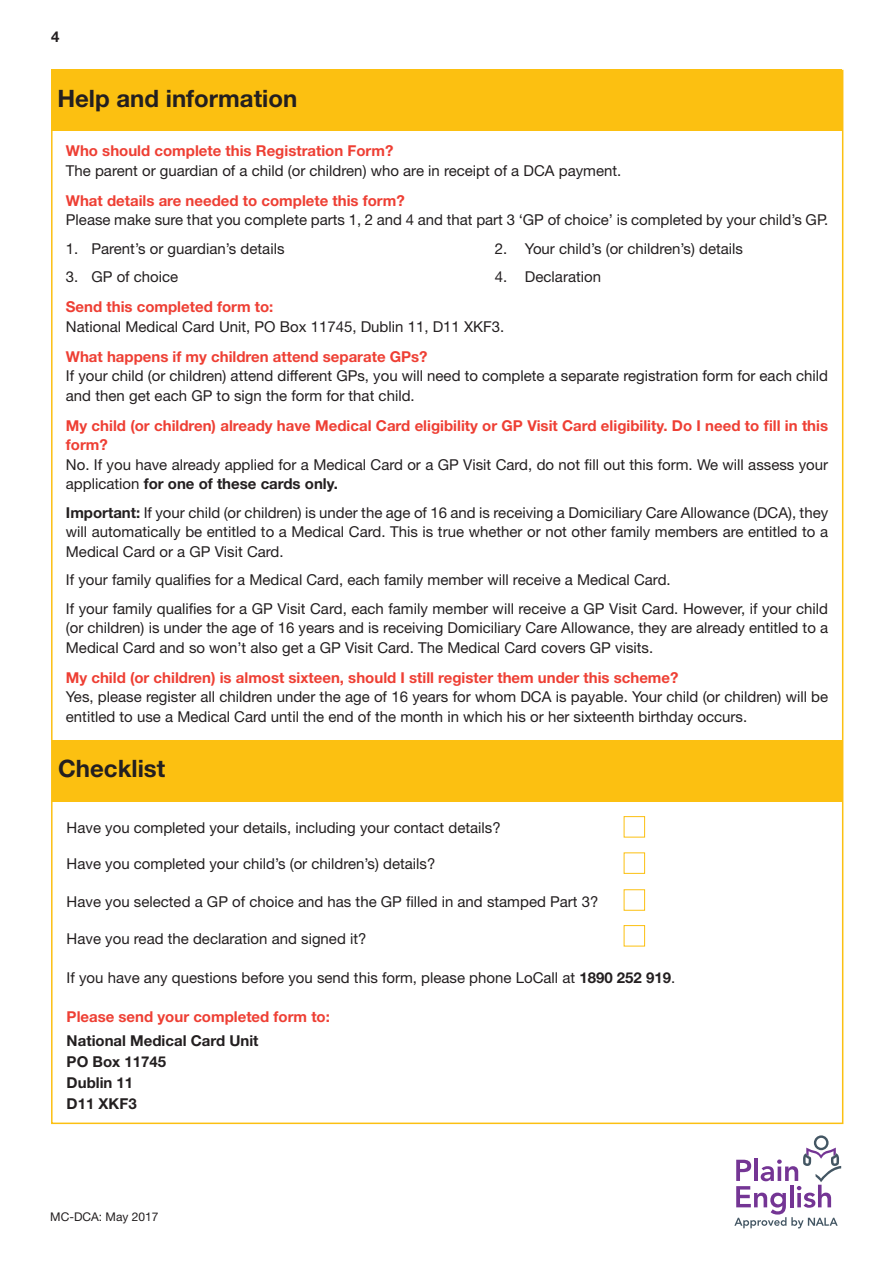
<style>
.page{position:relative;width:893px;height:1263px;background:#fff}
.page>*{position:absolute;margin:0;border:0;box-sizing:border-box;transform-origin:0 0}
.t1{font:700 24px "Helvetica Neue LT Std";color:#231f20}
.t2{font:15px/19.5px "Helvetica Neue LT Std";color:#231f20}
.t3{font:700 15px/19.5px "Helvetica Neue LT Std";color:#ee3f34}
.t4{font:700 15px/21px "Helvetica Neue LT Std";color:#231f20}
.t5{font:12px "Helvetica Neue LT Std";color:#231f20}
.s1{font-weight:700}
</style>
<div class="page">
<div style="left:51px;top:70px;width:792px;height:1054px;background:#fff;border:2px solid #fcc011"></div>
<div style="left:52px;top:740px;width:791px;height:61px;background:#fcc011"></div>
<div style="left:624px;top:816px;width:21px;height:21px;border:1px solid #fcc011"></div>
<div style="left:624px;top:852px;width:21px;height:22px;border:1px solid #fcc011"></div>
<div style="left:624px;top:889px;width:21px;height:22px;border:1px solid #fcc011"></div>
<div style="left:624px;top:925px;width:21px;height:21px;border:1px solid #fcc011"></div>
<div style="left:51px;top:70px;width:791px;height:61px;background:#fcc011"></div>
<svg style="left:734px;top:1135px;width:107px;height:93px"></svg>
<p class="t4" style="left:51px;top:26px;width:10px">4</p>
<h1 class="t1" style="left:57px;top:83px;width:241px">Help and information</h1>
<p class="t3" style="left:66px;top:141px;width:329px">Who should complete this Registration Form?</p>
<p class="t2" style="left:66px;top:160px;width:557px">The parent or guardian of a child (or children) who are in receipt of a DCA payment.</p>
<p class="t3" style="left:66px;top:190px;width:340px">What details are needed to complete this form?</p>
<p class="t2" style="left:66px;top:210px;width:764px">Please make sure that you complete parts 1, 2 and 4 and that part 3 ‘GP of choice’ is completed by your child’s GP.</p>
<p class="t2" style="left:66px;top:238px;width:220px">1. Parent’s or guardian’s details</p>
<p class="t2" style="left:495px;top:238px;width:250px">2. Your child’s (or children’s) details</p>
<p class="t2" style="left:66px;top:267px;width:114px">3. GP of choice</p>
<p class="t2" style="left:495px;top:267px;width:108px">4. Declaration</p>
<p class="t3" style="left:66px;top:297px;width:209px">Send this completed form to:</p>
<p class="t2" style="left:66px;top:316px;width:440px">National Medical Card Unit, PO Box 11745, Dublin 11, D11 XKF3.</p>
<p class="t3" style="left:66px;top:346px;width:363px">What happens if my children attend separate GPs?</p>
<p class="t2" style="left:66px;top:366px;width:764px">If your child (or children) attend different GPs, you will need to complete a separate registration form for each child and then get each GP to sign the form for that child.</p>
<p class="t3" style="left:66px;top:415px;width:764px">My child (or children) already have Medical Card eligibility or GP Visit Card eligibility. Do I need to fill in this form?</p>
<p class="t2" style="left:66px;top:454px;width:764px">No. If you have already applied for a Medical Card or a GP Visit Card, do not fill out this form. We will assess your application <span class="s1">for one of these cards only.</span></p>
<p class="t2" style="left:66px;top:502px;width:764px;text-align:justify"><span class="s1">Important:</span> If your child (or children) is under the age of 16 and is receiving a Domiciliary Care Allowance (DCA), they will automatically be entitled to a Medical Card. This is true whether or not other family members are entitled to a Medical Card or a GP Visit Card.</p>
<p class="t2" style="left:66px;top:565px;width:764px;line-height:28.5px">If your family qualifies for a Medical Card, each family member will receive a Medical Card.<br>If your family qualifies for a GP Visit Card, each family member will receive a GP Visit Card. However, if your child</p>
<p class="t2" style="left:66px;top:618px;width:764px">(or children) is under the age of 16 years and is receiving Domiciliary Care Allowance, they are already entitled to a<br>Medical Card and so won’t also get a GP Visit Card. The Medical Card covers GP visits.</p>
<p class="t3" style="left:66px;top:667px;width:614px">My child (or children) is almost sixteen, should I still register them under this scheme?</p>
<p class="t2" style="left:66px;top:687px;width:764px">Yes, please register all children under the age of 16 years for whom DCA is payable. Your child (or children) will be entitled to use a Medical Card until the end of the month in which his or her sixteenth birthday occurs.</p>
<h1 class="t1" style="left:58px;top:753px;width:109px">Checklist</h1>
<p class="t2" style="left:67px;top:818px;width:435px">Have you completed your details, including your contact details?</p>
<p class="t2" style="left:67px;top:854px;width:370px">Have you completed your child’s (or children’s) details?</p>
<p class="t2" style="left:67px;top:891px;width:533px">Have you selected a GP of choice and has the GP filled in and stamped Part 3?</p>
<p class="t2" style="left:67px;top:928px;width:301px">Have you read the declaration and signed it?</p>
<p class="t2" style="left:67px;top:967px;width:610px">If you have any questions before you send this form, please phone LoCall at <span class="s1">1890 252 919</span>.</p>
<p class="t3" style="left:67px;top:1007px;width:265px">Please send your completed form to:</p>
<p class="t4" style="left:67px;top:1030px;width:193px">National Medical Card Unit<br>PO Box 11745<br>Dublin 11<br>D11 XKF3</p>
<p class="t5" style="left:50px;top:1209px;width:110px">MC-DCA: May 2017</p>
</div>
